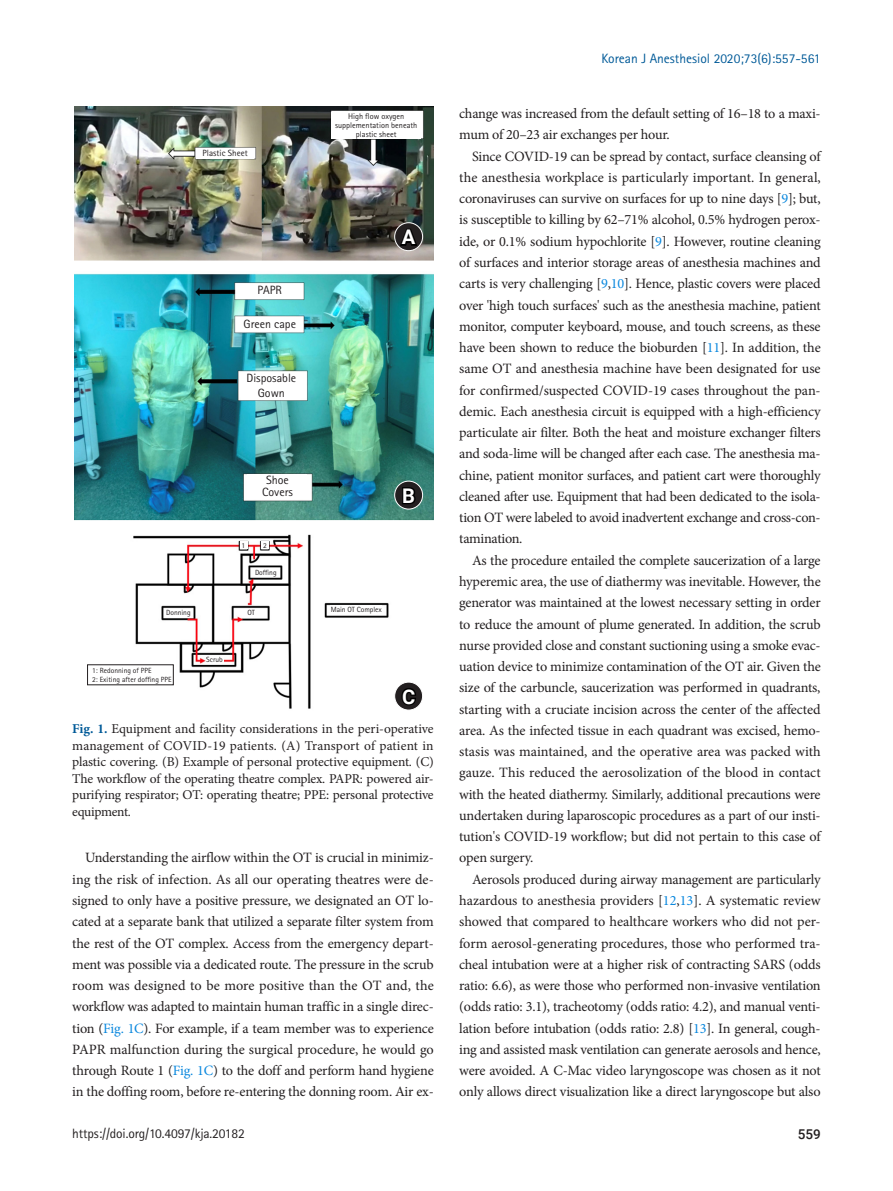
<style>
.page{position:relative;width:893px;height:1191px;background:#fff}
.page>*{position:absolute;margin:0;border:0;box-sizing:border-box;transform-origin:0 0}
.t1{font:700 20.25px "Roboto";color:#fff}
.body{font:14.25px/21.3px "Minion Pro";letter-spacing:-.02em;color:#231f20;text-align:justify}
.fig-caption{font:13.5px/16.5px "Minion Pro";letter-spacing:-.02em;color:#231f20;text-align:justify}
.t2{font:13.5px "Rotis Sans Serif Std";color:#015a98}
.t3{font:13.5px "Rotis Sans Serif Std";letter-spacing:-.01em;color:#231f20}
.t4{font:500 13.5px "Roboto";color:#231f20}
.t5{font:12px "Rotis Sans Serif Std";color:#231f20}
.t6{font:9px "Rotis Sans Serif Std";color:#231f20}
.t7{font:8.25px "Rotis Sans Serif Std";color:#231f20}
.t8{font:7.5px "Rotis Sans Serif Std";color:#231f20}
.s1{font-weight:700;color:#015a98}
.s2{color:#0b88de}
</style>
<div class="page">
<img style="left:75px;top:106px;width:359px;height:604px">
<div style="left:196px;top:149px;width:58px;height:10px;background:#fff"></div>
<div style="left:166px;top:609px;width:25px;height:8px;background:#fff"></div>
<div style="left:88px;top:665px;width:85px;height:20px;background:#fff"></div>
<div style="left:253px;top:568px;width:26px;height:8px;background:#fff"></div>
<div style="left:240px;top:541px;width:7px;height:8px;background:#fff"></div>
<div style="left:261px;top:541px;width:8px;height:8px;background:#fff"></div>
<div style="left:331px;top:605px;width:51px;height:9px;background:#fff"></div>
<div style="left:242px;top:609px;width:18px;height:8px;background:#fff"></div>
<div style="left:206px;top:656px;width:17px;height:8px;background:#fff"></div>
<div style="left:240px;top:284px;width:60px;height:13px;background:#fff"></div>
<div style="left:240px;top:318px;width:60px;height:13px;background:#fff"></div>
<div style="left:242px;top:372px;width:59px;height:27px;background:#fff"></div>
<div style="left:248px;top:474px;width:59px;height:25px;background:#fff"></div>
<div style="left:331px;top:112px;width:90px;height:26px;background:#fff"></div>
<svg style="left:395px;top:481px;width:28px;height:28px"></svg>
<div style="left:394px;top:480px;width:29px;height:29px;border:1px solid #fff;border-radius:50%"></div>
<svg style="left:401px;top:485px;width:17px;height:20px"></svg>
<svg style="left:395px;top:223px;width:28px;height:28px"></svg>
<div style="left:394px;top:222px;width:29px;height:29px;border:1px solid #fff;border-radius:50%"></div>
<svg style="left:398px;top:227px;width:21px;height:21px"></svg>
<svg style="left:395px;top:682px;width:28px;height:28px"></svg>
<div style="left:394px;top:681px;width:29px;height:29px;border:1px solid #fff;border-radius:50%"></div>
<svg style="left:399px;top:686px;width:19px;height:21px"></svg>
<p class="t6" style="left:203px;top:148px;width:47px">Plastic Sheet</p>
<p class="t5" style="left:258px;top:283px;width:26px">PAPR</p>
<p class="t5" style="left:244px;top:316px;width:54px">Green cape</p>
<p class="t5" style="left:247px;top:371px;width:51px">Disposable</p>
<p class="t5" style="left:258px;top:385px;width:29px">Gown</p>
<p class="t8" style="left:166px;top:608px;width:26px">Donning</p>
<p class="t8" style="left:92px;top:666px;width:61px">1: Redonning of PPE</p>
<p class="t8" style="left:92px;top:675px;width:81px">2: Exiting after doffing PPE</p>
<p class="t8" style="left:206px;top:655px;width:18px">Scrub</p>
<p class="t5" style="left:266px;top:473px;width:24px">Shoe</p>
<p class="t5" style="left:262px;top:485px;width:32px">Covers</p>
<p class="t8" style="left:242px;top:540px;width:5px">1</p>
<p class="t8" style="left:263px;top:540px;width:5px">2</p>
<p class="t8" style="left:255px;top:568px;width:23px">Doffing</p>
<p class="t8" style="left:247px;top:608px;width:9px">OT</p>
<p class="t7" style="left:348px;top:111px;width:58px">High flow oxygen</p>
<p class="t7" style="left:335px;top:120px;width:84px">supplementation beneath</p>
<p class="t7" style="left:356px;top:129px;width:42px">plastic sheet</p>
<p class="t1" style="left:402px;top:223px;width:15px">A</p>
<p class="t1" style="left:402px;top:481px;width:14px">B</p>
<p class="t8" style="left:331px;top:604px;width:52px">Main OT Complex</p>
<p class="t1" style="left:402px;top:682px;width:15px">C</p>
<p class="fig-caption" style="left:72px;top:720px;width:363px"><span class="s1">Fig. 1.</span> Equipment and facility considerations in the peri-operative management of COVID-19 patients. (A) Transport of patient in plastic covering. (B) Example of personal protective equipment. (C)<br>The workflow of the operating theatre complex. PAPR: powered air&shy;purifying respirator; OT: operating theatre; PPE: personal protective equipment.</p>
<p class="body" style="left:72px;top:847px;width:363px;text-indent:13px">Understanding the airflow within the OT is crucial in minimiz&shy;ing the risk of infection. As all our operating theatres were de&shy;signed to only have a positive pressure, we designated an OT lo&shy;cated at a separate bank that utilized a separate filter system from the rest of the OT complex. Access from the emergency depart&shy;ment was possible via a dedicated route. The pressure in the scrub room was designed to be more positive than the OT and, the workflow was adapted to maintain human traffic in a single direc&shy;tion (<span class="s2">Fig. 1C</span>). For example, if a team member was to experience PAPR malfunction during the surgical procedure, he would go through Route 1 (<span class="s2">Fig. 1C</span>) to the doff and perform hand hygiene in the doffing room, before re-entering the donning room. Air ex-</p>
<p class="t2" style="left:601px;top:51px;width:221px">Korean J Anesthesiol 2020;73(6):557-561</p>
<p class="body" style="left:459px;top:103px;width:363px">change was increased from the default setting of 16–18 to a maxi&shy;mum of 20–23 air exchanges per hour.</p>
<p class="body" style="left:459px;top:145px;width:363px;text-indent:13px">Since COVID-19 can be spread by contact, surface cleansing of the anesthesia workplace is particularly important. In general, coronaviruses can survive on surfaces for up to nine days [<span class="s2">9</span>]; but, is susceptible to killing by 62–71% alcohol, 0.5% hydrogen perox&shy;ide, or 0.1% sodium hypochlorite [<span class="s2">9</span>]. However, routine cleaning of surfaces and interior storage areas of anesthesia machines and carts is very challenging [<span class="s2">9</span>,<span class="s2">10</span>]. Hence, plastic covers were placed over 'high touch surfaces' such as the anesthesia machine, patient monitor, computer keyboard, mouse, and touch screens, as these have been shown to reduce the bioburden [<span class="s2">11</span>]. In addition, the same OT and anesthesia machine have been designated for use for confirmed/suspected COVID-19 cases throughout the pan&shy;demic. Each anesthesia circuit is equipped with a high-efficiency particulate air filter. Both the heat and moisture exchanger filters and soda-lime will be changed after each case. The anesthesia ma&shy;chine, patient monitor surfaces, and patient cart were thoroughly cleaned after use. Equipment that had been dedicated to the isola&shy;tion OT were labeled to avoid inadvertent exchange and cross-con&shy;tamination.</p>
<p class="body" style="left:459px;top:549px;width:363px;text-indent:13px">As the procedure entailed the complete saucerization of a large hyperemic area, the use of diathermy was inevitable. However, the generator was maintained at the lowest necessary setting in order to reduce the amount of plume generated. In addition, the scrub nurse provided close and constant suctioning using a smoke evac&shy;uation device to minimize contamination of the OT air. Given the size of the carbuncle, saucerization was performed in quadrants, starting with a cruciate incision across the center of the affected area. As the infected tissue in each quadrant was excised, hemo&shy;stasis was maintained, and the operative area was packed with gauze. This reduced the aerosolization of the blood in contact with the heated diathermy. Similarly, additional precautions were undertaken during laparoscopic procedures as a part of our insti&shy;tution's COVID-19 workflow; but did not pertain to this case of open surgery.</p>
<p class="body" style="left:459px;top:868px;width:363px;text-indent:13px">Aerosols produced during airway management are particularly hazardous to anesthesia providers [<span class="s2">12</span>,<span class="s2">13</span>]. A systematic review showed that compared to healthcare workers who did not per&shy;form aerosol-generating procedures, those who performed tra&shy;cheal intubation were at a higher risk of contracting SARS (odds ratio: 6.6), as were those who performed non-invasive ventilation (odds ratio: 3.1), tracheotomy (odds ratio: 4.2), and manual venti&shy;lation before intubation (odds ratio: 2.8) [<span class="s2">13</span>]. In general, cough&shy;ing and assisted mask ventilation can generate aerosols and hence, were avoided. A C-Mac video laryngoscope was chosen as it not only allows direct visualization like a direct laryngoscope but also</p>
<p class="t3" style="left:72px;top:1125px;width:174px">https://doi.org/10.4097/kja.20182</p>
<p class="t4" style="left:798px;top:1124px;width:25px">559</p>
</div>
